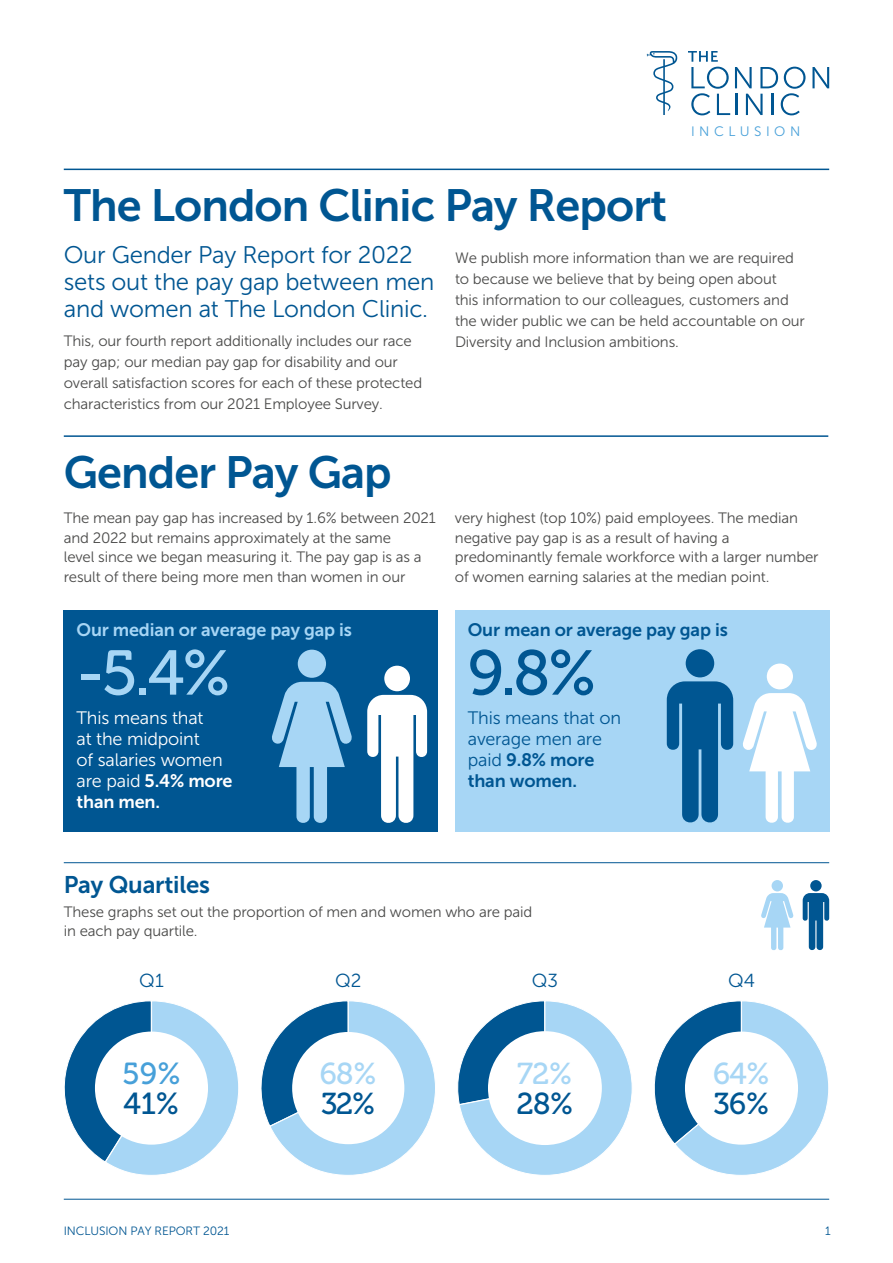
<style>
.page{position:relative;width:893px;height:1263px;background:#fff}
.page>*{position:absolute;margin:0;border:0;box-sizing:border-box;transform-origin:0 0}
.t1{font:63px "Museo 500";color:#a7d6f5}
.t2{font:63px "Museo 500";color:#005692}
.t3{font:45px "Museo Sans 700";letter-spacing:-.02em;color:#005692}
.t4{font:30.45px "Museo 500";color:#47a0d9}
.t5{font:30.45px "Museo 500";color:#005692}
.t6{font:30.15px "Museo 500";color:#a7d6f5}
.t7{font:30.15px "Museo 500";color:#005692}
.t8{font:24px/27px "Museo Sans 300";letter-spacing:-.01em;color:#005692}
.t9{font:24px "Museo Sans 700";letter-spacing:-.01em;color:#005692}
.t10{font:18.9px "Museo Sans 300";color:#005692}
.t11{font:18px/21px "Museo Sans 700";letter-spacing:-.01em;color:#005692}
.t12{font:18px/21px "Museo Sans 300";letter-spacing:-.01em;color:#fff}
.t13{font:18px/21px "Museo Sans 300";letter-spacing:-.01em;color:#005692}
.t14{font:18px "Museo Sans 700";letter-spacing:-.01em;color:#a7d6f5}
.t15{font:18px/21px "Museo Sans 700";letter-spacing:-.01em;color:#fff}
.t16{font:15px/19.5px "Museo Sans 300";letter-spacing:-.01em;color:#4a4a49}
.t17{font:13.65px "Museo Sans 300";letter-spacing:.33em;color:#47a0d9}
.t18{font:12px "Museo Sans 300";letter-spacing:-.01em;color:#005692}
.s1{font-family:"Museo Sans 300"}
</style>
<div class="page">
<hr style="left:64px;top:1199px;width:765px;height:1px;background:#005692">
<svg style="left:812px;top:67px;width:17px;height:21px"></svg>
<svg style="left:647px;top:51px;width:31px;height:64px"></svg>
<svg style="left:688px;top:51px;width:117px;height:64px"></svg>
<div style="left:64px;top:610px;width:374px;height:221px;background:#005692"></div>
<div style="left:455px;top:610px;width:374px;height:221px;background:#a7d6f5"></div>
<svg style="left:743px;top:663px;width:74px;height:160px"></svg>
<svg style="left:667px;top:649px;width:66px;height:174px"></svg>
<svg style="left:272px;top:650px;width:80px;height:173px"></svg>
<svg style="left:367px;top:666px;width:60px;height:157px"></svg>
<hr style="left:64px;top:169px;width:765px;height:1px;background:#005692">
<hr style="left:64px;top:862px;width:765px;height:1px;background:#005692">
<svg style="left:761px;top:880px;width:33px;height:70px"></svg>
<svg style="left:803px;top:880px;width:26px;height:70px"></svg>
<svg style="left:64px;top:1000px;width:175px;height:175px"></svg>
<div style="left:95px;top:1031px;width:113px;height:114px;background:#fff;border-radius:50%"></div>
<svg style="left:261px;top:1001px;width:174px;height:174px"></svg>
<div style="left:292px;top:1032px;width:112px;height:112px;background:#fff;border-radius:50%"></div>
<svg style="left:457px;top:1000px;width:175px;height:175px"></svg>
<div style="left:488px;top:1031px;width:114px;height:114px;background:#fff;border-radius:50%"></div>
<svg style="left:654px;top:1000px;width:175px;height:175px"></svg>
<div style="left:685px;top:1031px;width:113px;height:114px;background:#fff;border-radius:50%"></div>
<hr style="left:64px;top:435px;width:764px;height:2px;background:#005692">
<h2 class="t3" style="left:64px;top:181px;width:605px">The London Clinic Pay Report</h2>
<p class="t17" style="left:691px;top:124px;width:111px">INCLUSION</p>
<h3 class="t8" style="left:64px;top:241px;width:372px">Our Gender Pay Report for 2022 sets out the pay gap between men and women at The London Clinic.</h3>
<p class="t16" style="left:64px;top:331px;width:360px;line-height:21px">This, our fourth report additionally includes our race pay gap; our median pay gap for disability and our overall satisfaction scores for each of these protected characteristics from our 2021 Employee Survey.</p>
<h2 class="t3" style="left:64px;top:447px;width:329px">Gender Pay Gap</h2>
<p class="t16" style="left:455px;top:247px;width:351px;line-height:21px">We publish more information than we are required to because we believe that by being open about<br>this information to our colleagues, customers and the wider public we can be held accountable on our Diversity and Inclusion ambitions.</p>
<p class="t16" style="left:64px;top:508px;width:374px">The mean pay gap has increased by 1.6% between 2021 and 2022 but remains approximately at the same<br>level since we began measuring it. The pay gap is as a result of there being more men than women in our</p>
<p class="t16" style="left:455px;top:508px;width:365px">very highest (top 10%) paid employees. The median negative pay gap is as a result of having a predominantly female workforce with a larger number of women earning salaries at the median point.</p>
<p class="t14" style="left:77px;top:620px;width:277px">Our median or average pay gap is</p>
<h1 class="t1" style="left:77px;top:638px;width:156px">-5.4%</h1>
<p class="t12" style="left:77px;top:708px;width:148px">This means that at the midpoint<br>of salaries women</p>
<p class="t15" style="left:77px;top:770px;width:158px"><span class="s1">are paid</span> 5.4% more than men.</p>
<p class="t11" style="left:468px;top:620px;width:261px">Our mean or average pay gap is</p>
<h1 class="t2" style="left:468px;top:638px;width:130px">9.8%</h1>
<p class="t13" style="left:468px;top:708px;width:155px">This means that on average men are</p>
<p class="t11" style="left:468px;top:749px;width:128px"><span class="s1">paid</span> 9.8% more than women.</p>
<h3 class="t9" style="left:64px;top:871px;width:148px">Pay Quartiles</h3>
<p class="t16" style="left:64px;top:902px;width:470px">These graphs set out the proportion of men and women who are paid in each pay quartile.</p>
<p class="t10" style="left:139px;top:970px;width:26px">Q1</p>
<p class="t10" style="left:335px;top:970px;width:28px">Q2</p>
<p class="t10" style="left:532px;top:970px;width:28px">Q3</p>
<p class="t10" style="left:728px;top:970px;width:28px">Q4</p>
<h3 class="t4" style="left:122px;top:1056px;width:60px">59%</h3>
<h3 class="t5" style="left:124px;top:1087px;width:57px">41%</h3>
<h3 class="t6" style="left:320px;top:1057px;width:58px">68%</h3>
<h3 class="t7" style="left:321px;top:1087px;width:56px">32%</h3>
<h3 class="t6" style="left:517px;top:1057px;width:57px">72%</h3>
<h3 class="t7" style="left:516px;top:1087px;width:59px">28%</h3>
<h3 class="t6" style="left:713px;top:1057px;width:58px">64%</h3>
<h3 class="t7" style="left:714px;top:1087px;width:57px">36%</h3>
<p class="t18" style="left:64px;top:1225px;width:167px">INCLUSION PAY REPORT 2021</p>
<p class="t18" style="left:825px;top:1225px;width:7px">1</p>
</div>
